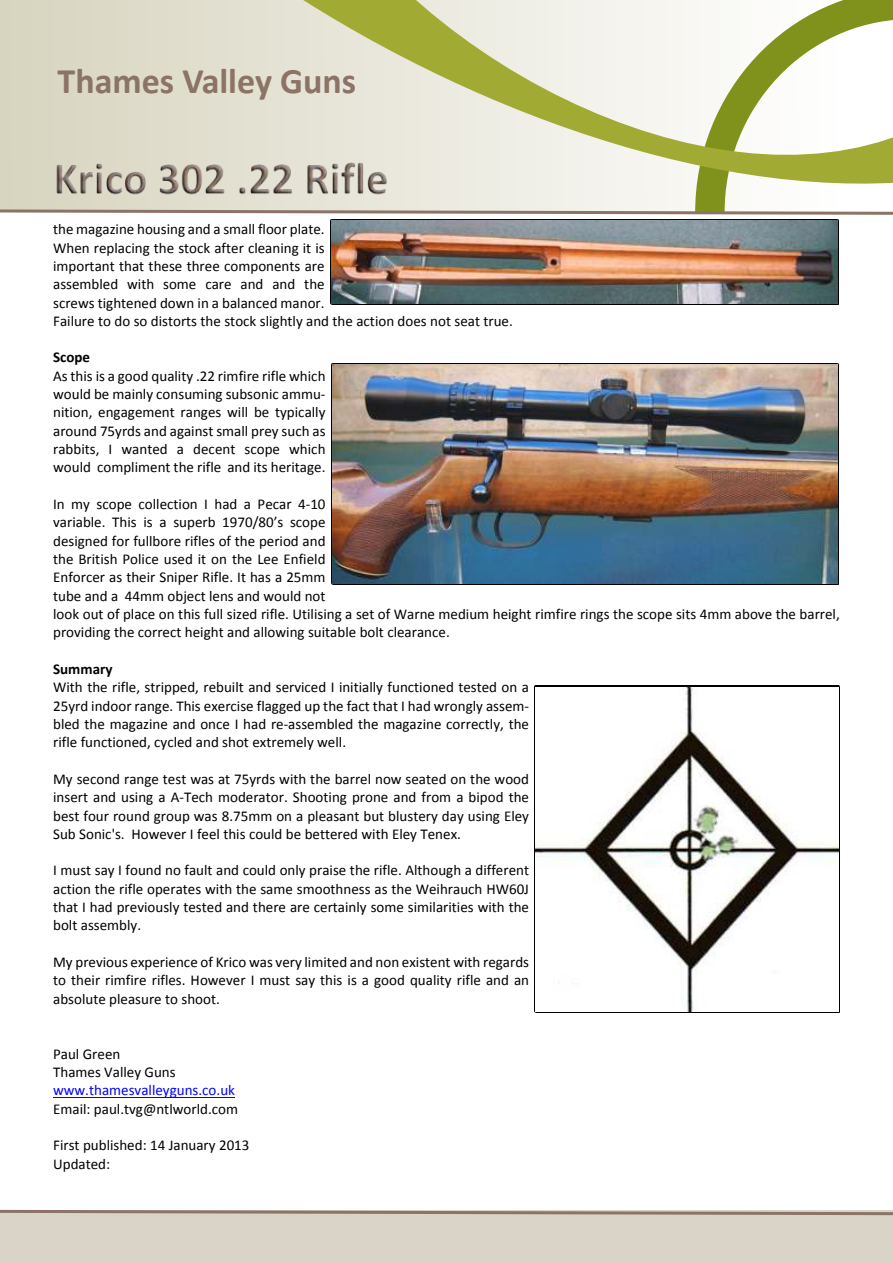
<style>
.page{position:relative;width:893px;height:1263px;background:#fff}
.page>*{position:absolute;margin:0;border:0;box-sizing:border-box;transform-origin:0 0}
.t1{font:700 36px "Calibri";color:#8b7365}
.t2{font:15px/18.3px "Calibri";color:#000;text-align:justify}
.t3{font:15px "Calibri";color:#00f}
.t4{font:700 15px "Calibri";color:#000}
</style>
<div class="page">
<svg style="left:0;top:0;width:893px;height:215px"></svg>
<img style="left:53px;top:148px;width:354px;height:57px">
<div style="left:0;top:1210px;width:893px;height:53px;background:#dad3c7"></div>
<svg style="left:0;top:1209px;width:893px;height:7px"></svg>
<hr style="left:53px;top:1097px;width:182px;height:1px;background:#00f">
<img style="left:330px;top:219px;width:508px;height:86px">
<img style="left:331px;top:220px;width:506px;height:84px">
<img style="left:332px;top:365px;width:506px;height:218px">
<img style="left:536px;top:687px;width:302px;height:325px">
<h1 class="t1" style="left:58px;top:66px;width:300px">Thames Valley Guns</h1>
<p class="t2" style="left:53px;top:221px;width:461px;text-align:left">the magazine housing and a small floor plate.<br>When replacing the stock after cleaning it is<br>important that these three components are<br>assembled with some care and and the<br>screws tightened down in a balanced manor.<br>Failure to do so distorts the stock slightly and the action does not seat true.</p>
<p class="t4" style="left:53px;top:351px;width:39px">Scope</p>
<p class="t2" style="left:53px;top:368px;width:274px">As this is a good quality .22 rimfire rifle which would be mainly consuming subsonic ammu&shy;nition, engagement ranges will be typically around 75yrds and against small prey such as rabbits, I wanted a decent scope which would compliment the rifle and its heritage.</p>
<p class="t2" style="left:53px;top:496px;width:788px;text-align:left">In my scope collection I had a Pecar 4-10<br>variable. This is a superb 1970/80’s scope<br>designed for fullbore rifles of the period and<br>the British Police used it on the Lee Enfield<br>Enforcer as their Sniper Rifle. It has a 25mm<br>tube and a 44mm object lens and would not<br>look out of place on this full sized rifle. Utilising a set of Warne medium height rimfire rings the scope sits 4mm above the barrel, providing the correct height and allowing suitable bolt clearance.</p>
<p class="t4" style="left:53px;top:663px;width:61px">Summary</p>
<p class="t2" style="left:53px;top:679px;width:477px">With the rifle, stripped, rebuilt and serviced I initially functioned tested on a 25yrd indoor range. This exercise flagged up the fact that I had wrongly assem&shy;bled the magazine and once I had re-assembled the magazine correctly, the rifle functioned, cycled and shot extremely well.</p>
<p class="t2" style="left:53px;top:771px;width:477px">My second range test was at 75yrds with the barrel now seated on the wood insert and using a A-Tech moderator. Shooting prone and from a bipod the best four round group was 8.75mm on a pleasant but blustery day using Eley Sub Sonic's. However I feel this could be bettered with Eley Tenex.</p>
<p class="t2" style="left:53px;top:862px;width:477px">I must say I found no fault and could only praise the rifle. Although a different action the rifle operates with the same smoothness as the Weihrauch HW60J that I had previously tested and there are certainly some similarities with the bolt assembly.</p>
<p class="t2" style="left:53px;top:954px;width:477px">My previous experience of Krico was very limited and non existent with regards to their rimfire rifles. However I must say this is a good quality rifle and an absolute pleasure to shoot.</p>
<p class="t2" style="left:53px;top:1046px;width:124px">Paul Green<br>Thames Valley Guns</p>
<p class="t3" style="left:53px;top:1084px;width:183px">www.thamesvalleyguns.co.uk</p>
<p class="t2" style="left:53px;top:1101px;width:186px">Email: paul.tvg@ntlworld.com</p>
<p class="t2" style="left:53px;top:1137px;width:198px">First published: 14 January 2013<br>Updated:</p>
</div>
